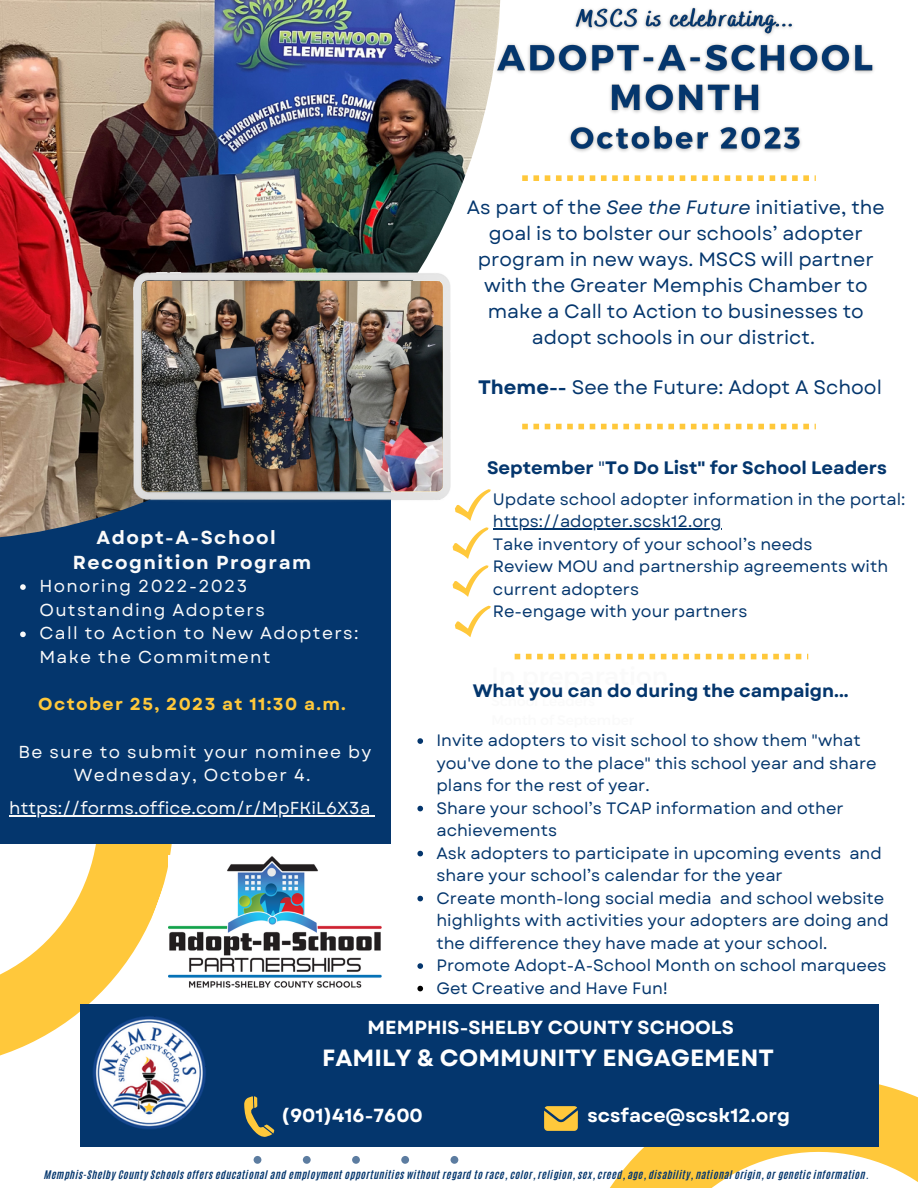
<style>
.page{position:relative;width:918px;height:1188px;background:#fff}
.page>*{position:absolute;margin:0;border:0;box-sizing:border-box;transform-origin:0 0}
.t1{font:700 23.4px "Garet";color:#fff}
.t2{font:19.5px "Garet";color:#04366d}
.t3{font:19.2px/25.8px "Garet";color:#04366d;text-align:center}
.t4{font:700 18.9px "Garet";color:#fff}
.t5{font:700 18.75px "Garet";letter-spacing:.08em;color:#fafafa}
.t6{font:700 18px "Garet";color:#04366d}
.t7{font:17.25px/23.7px "Garet";letter-spacing:.08em;color:#fafafa}
.t8{font:17.25px "Garet";letter-spacing:.005em;color:#fafafa}
.t9{font:700 17.25px "Garet";letter-spacing:.08em;color:#ffc83b}
.t10{font:16.5px/22.5px "Garet";color:#04366d}
.t11{font:9.9px "CA Generated";letter-spacing:.06em;color:#04366d}
.s1{font-style:italic}
.s2{font-weight:700}
.s3{font-weight:400}
</style>
<div class="page">
<svg style="left:610px;top:1084px;width:308px;height:104px;fill:#ffc83b"></svg>
<svg style="left:0;top:843px;width:244px;height:213px;fill:#ffc83b"></svg>
<div style="left:0;top:316px;width:391px;height:527px;background:#04366d"></div>
<div style="left:80px;top:1004px;width:799px;height:143px;background:#04366d"></div>
<img style="left:0;top:0;width:500px;height:538px">
<img style="left:93px;top:1016px;width:113px;height:113px">
<svg style="left:522px;top:175px;width:294px;height:6px"></svg>
<svg style="left:515px;top:654px;width:293px;height:5px"></svg>
<svg style="left:522px;top:424px;width:294px;height:5px"></svg>
<img style="left:134px;top:273px;width:317px;height:229px">
<svg style="left:244px;top:1096px;width:214px;height:68px"></svg>
<svg style="left:544px;top:1106px;width:34px;height:25px"></svg>
<svg style="left:455px;top:489px;width:36px;height:32px"></svg>
<svg style="left:453px;top:527px;width:36px;height:32px"></svg>
<svg style="left:453px;top:565px;width:36px;height:32px"></svg>
<svg style="left:455px;top:606px;width:36px;height:31px"></svg>
<img style="left:168px;top:856px;width:213px;height:132px">
<hr style="left:493px;top:528px;width:229px;height:2px;background:#04366d">
<img style="left:489px;top:2px;width:385px;height:155px">
<svg style="left:20px;top:584px;width:6px;height:6px"></svg>
<svg style="left:20px;top:632px;width:6px;height:5px"></svg>
<svg style="left:417px;top:738px;width:6px;height:6px"></svg>
<svg style="left:417px;top:806px;width:6px;height:5px"></svg>
<svg style="left:417px;top:851px;width:6px;height:5px"></svg>
<svg style="left:417px;top:896px;width:6px;height:5px"></svg>
<svg style="left:417px;top:963px;width:6px;height:6px"></svg>
<svg style="left:417px;top:986px;width:6px;height:5px"></svg>
<hr style="left:9px;top:816px;width:362px;height:1px;background:#fafafa">
<p class="t3" style="left:467px;top:195px;width:419px">As part of the <span class="s1">See the Future</span> initiative, the goal is to bolster our schools’ adopter program in new ways. MSCS will partner with the Greater Memphis Chamber to make a Call to Action to businesses to adopt schools in our district.</p>
<p class="t2" style="left:478px;top:373px;width:405px"><span class="s2">Theme--</span> See the Future: Adopt A School</p>
<p class="t5" style="left:96px;top:524px;width:181px">Adopt-A-School</p>
<p class="t5" style="left:73px;top:548px;width:240px">Recognition Program</p>
<p class="t7" style="left:39px;top:574px;width:227px">Honoring 2022-2023<br>Outstanding Adopters</p>
<p class="t7" style="left:39px;top:622px;width:321px">Call to Action to New Adopters:<br>Make the Commitment</p>
<p class="t6" style="left:487px;top:455px;width:402px">September <span class="s3">"</span>To Do List" for School Leaders</p>
<p class="t10" style="left:493px;top:488px;width:414px">Update school adopter information in the portal: https://adopter.scsk12.org</p>
<p class="t10" style="left:493px;top:533px;width:321px">Take inventory of your school’s needs</p>
<p class="t10" style="left:493px;top:555px;width:397px">Review MOU and partnership agreements with current adopters</p>
<p class="t10" style="left:493px;top:600px;width:256px">Re-engage with your partners</p>
<p class="t6" style="left:473px;top:677px;width:377px">What you can do during the campaign...</p>
<p class="t9" style="left:38px;top:692px;width:309px">October 25, 2023 at 11:30 a.m.</p>
<p class="t7" style="left:18px;top:740px;width:354px;text-align:center">Be sure to submit your nominee by<br>Wednesday, October 4.</p>
<p class="t10" style="left:436px;top:729px;width:442px">Invite adopters to visit school to show them "what you've done to the place" this school year and share plans for the rest of year.</p>
<p class="t10" style="left:436px;top:797px;width:409px">Share your school’s TCAP information and other achievements</p>
<p class="t10" style="left:436px;top:842px;width:447px">Ask adopters to participate in upcoming events and share your school’s calendar for the year</p>
<p class="t10" style="left:436px;top:887px;width:454px">Create month-long social media and school website highlights with activities your adopters are doing and the difference they have made at your school.</p>
<p class="t10" style="left:436px;top:954px;width:452px">Promote Adopt-A-School Month on school marquees</p>
<p class="t10" style="left:436px;top:977px;width:233px">Get Creative and Have Fun!</p>
<p class="t8" style="left:9px;top:796px;width:363px">https://forms.office.com/r/MpFKiL6X3a</p>
<p class="t4" style="left:368px;top:1014px;width:368px">MEMPHIS-SHELBY COUNTY SCHOOLS</p>
<p class="t1" style="left:322px;top:1041px;width:453px">FAMILY &amp; COMMUNITY ENGAGEMENT</p>
<p class="t4" style="left:281px;top:1102px;width:143px">(901)416-7600</p>
<p class="t4" style="left:588px;top:1102px;width:204px">scsface@scsk12.org</p>
<p class="t11" style="left:44px;top:1168px;width:826px">Memphis-Shelby County Schools offers educational and employment opportunities without regard to race, color, religion, sex, creed, age, disability, national origin, or genetic information.</p>
</div>
